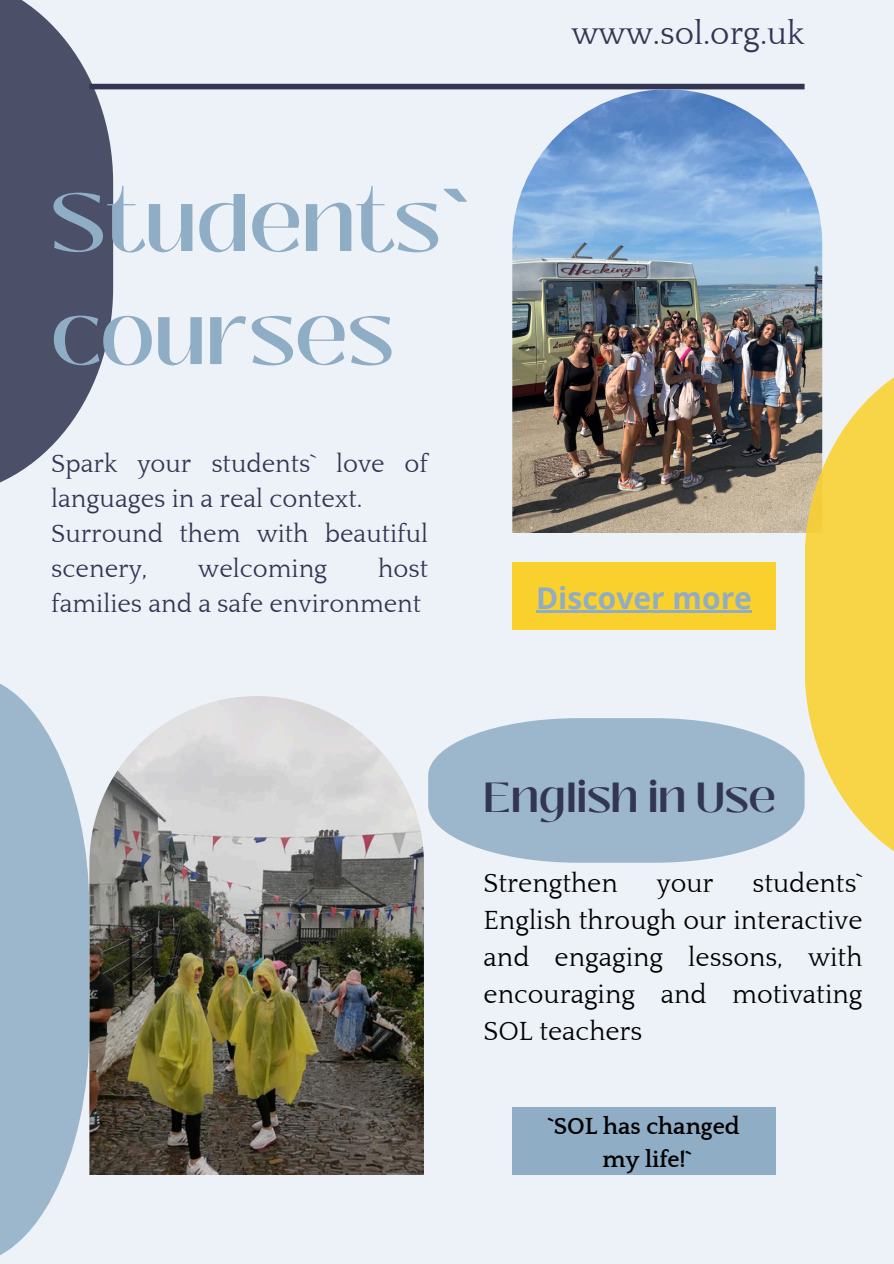
<style>
.page{position:relative;width:894px;height:1264px;background:#fff}
.page>*{position:absolute;margin:0;border:0;box-sizing:border-box;transform-origin:0 0}
.t1{font:600 81.15px/113.1px "Black Mango";color:#90adc6}
.t2{font:600 42px "Black Mango";color:#333652}
.t3{font:33.15px "Quattrocento";color:#333652}
.t4{font:700 30px "Open Sans";color:#90adc6}
.t5{font:26.85px/37px "Quattrocento";color:#000;text-align:justify}
.t6{font:25.65px/35px "Quattrocento";color:#333652}
.t7{font:700 23.85px "Quattrocento";color:#000}
.s1{font-family:"Noto Sans";font-weight:700}
</style>
<div class="page">
<div style="left:0;top:0;width:893px;height:1263px;background:#ecf2f7"></div>
<div style="left:89px;top:84px;width:715px;height:5px;background:#333652"></div>
<div style="left:512px;top:562px;width:263px;height:68px;background:#fad02c"></div>
<hr style="left:536px;top:610px;width:215px;height:3px;background:#90adc6">
<div style="left:512px;top:1107px;width:263px;height:67px;background:#90adc6"></div>
<img style="left:89px;top:696px;width:335px;height:478px">
<svg style="left:428px;top:718px;width:376px;height:144px;background:#a6bdd1"></svg>
<svg style="left:0;top:0;width:113px;height:483px;fill:#4b4f68"></svg>
<svg style="left:0;top:683px;width:89px;height:572px;fill:#9cb6cc"></svg>
<img style="left:512px;top:89px;width:310px;height:444px">
<svg style="left:804px;top:346px;width:89px;height:505px;fill:#f8d447"></svg>
<h5 class="t1" style="left:51px;top:167px;width:420px">Students<span class="s1">` </span>courses</h5>
<h1 class="t6" style="left:51px;top:447px;width:378px">Spark your students` love of languages in a real context.<br>Surround them with beautiful scenery,</h1>
<h1 class="t6" style="left:51px;top:551px;width:378px;text-align:right">host<br>families and a safe environment</h1>
<h1 class="t6" style="left:198px;top:551px;width:130px">welcoming</h1>
<p class="t3" style="left:571px;top:16px;width:235px">www.sol.org.uk</p>
<h4 class="t4" style="left:536px;top:576px;width:217px">Discover more</h4>
<p class="t2" style="left:483px;top:765px;width:294px">English in Use</p>
<h5 class="t5" style="left:483px;top:865px;width:380px;text-indent:269px">students` English through our interactive and engaging lessons, with encouraging and motivating SOL teachers</h5>
<h5 class="t5" style="left:483px;top:865px;width:136px">Strengthen</h5>
<h5 class="t5" style="left:656px;top:865px;width:58px">your</h5>
<p class="t7" style="left:548px;top:1113px;width:193px">`SOL has changed</p>
<h2 class="t7" style="left:602px;top:1146px;width:90px">my life!`</h2>
</div>
